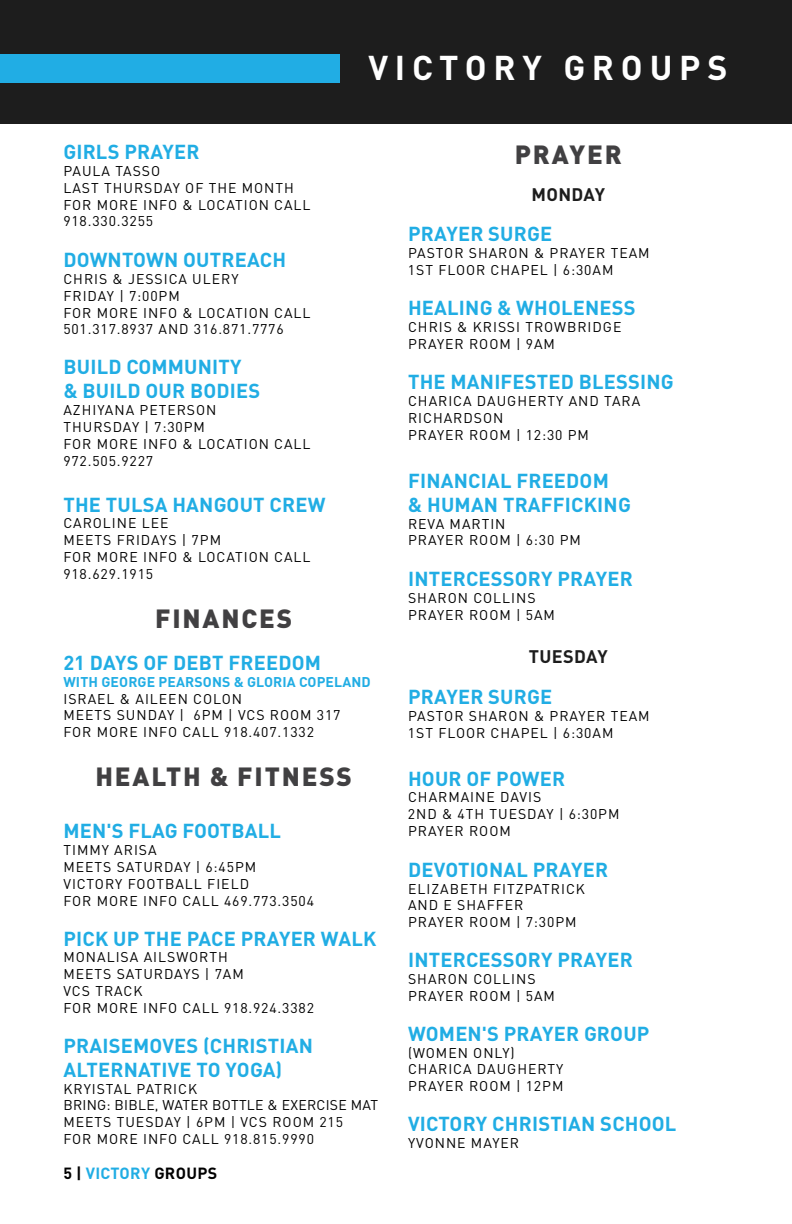
<style>
.page{position:relative;width:792px;height:1224px;background:#fff}
.page>*{position:absolute;margin:0;border:0;box-sizing:border-box;transform-origin:0 0}
.t1{font:700 34px "DINOT";letter-spacing:.2em;color:#fff}
.t2{font:900 26px "DINOT";letter-spacing:.07em;color:#414042}
.t3{font:700 20px/24px "DINOT";letter-spacing:.01em;color:#21ade4}
.t4{font:700 18px "DINOT";letter-spacing:.02em;color:#1d1d1d}
.t5{font:700 16px "DINOT";letter-spacing:.02em;color:#000}
.t6{font:14px/16.8px "DINOT";letter-spacing:.07em;color:#000}
.t7{font:700 14px "DINOT";letter-spacing:.01em;color:#21ade4}
.s1{color:#21ade4}
</style>
<div class="page">
<div style="left:0;top:0;width:792px;height:124px;background:#1d1d1d"></div>
<div style="left:0;top:54px;width:340px;height:29px;background:#21ade4"></div>
<h1 class="t1" style="left:368px;top:45px;width:361px">VICTORY GROUPS</h1>
<h3 class="t3" style="left:63px;top:139px;width:138px">GIRLS PRAYER</h3>
<p class="t6" style="left:63px;top:162px;width:249px">PAULA TASSO<br>LAST THURSDAY OF THE MONTH<br>FOR MORE INFO &amp; LOCATION CALL<br>918.330.3255</p>
<h3 class="t3" style="left:63px;top:247px;width:224px">DOWNTOWN OUTREACH</h3>
<p class="t6" style="left:63px;top:270px;width:249px">CHRIS &amp; JESSICA ULERY<br>FRIDAY | 7:00PM<br>FOR MORE INFO &amp; LOCATION CALL<br>501.317.8937 AND 316.871.7776</p>
<h3 class="t3" style="left:63px;top:354px;width:198px">BUILD COMMUNITY &amp; BUILD OUR BODIES</h3>
<p class="t6" style="left:63px;top:401px;width:249px">AZHIYANA PETERSON<br>THURSDAY | 7:30PM<br>FOR MORE INFO &amp; LOCATION CALL<br>972.505.9227</p>
<h3 class="t3" style="left:63px;top:492px;width:264px">THE TULSA HANGOUT CREW</h3>
<p class="t6" style="left:63px;top:514px;width:249px">CAROLINE LEE<br>MEETS FRIDAYS | 7PM<br>FOR MORE INFO &amp; LOCATION CALL<br>918.629.1915</p>
<h2 class="t2" style="left:155px;top:601px;width:138px">FINANCES</h2>
<h3 class="t3" style="left:63px;top:650px;width:259px">21 DAYS OF DEBT FREEDOM</h3>
<p class="t7" style="left:63px;top:672px;width:309px">WITH GEORGE PEARSONS &amp; GLORIA COPELAND</p>
<p class="t6" style="left:63px;top:690px;width:279px">ISRAEL &amp; AILEEN COLON<br>MEETS SUNDAY | 6PM | VCS ROOM 317<br>FOR MORE INFO CALL 918.407.1332</p>
<h2 class="t2" style="left:95px;top:759px;width:258px">HEALTH &amp; FITNESS</h2>
<h3 class="t3" style="left:63px;top:818px;width:219px">MEN'S FLAG FOOTBALL</h3>
<p class="t6" style="left:63px;top:841px;width:252px">TIMMY ARISA<br>MEETS SATURDAY | 6:45PM<br>VICTORY FOOTBALL FIELD<br>FOR MORE INFO CALL 469.773.3504</p>
<h3 class="t3" style="left:63px;top:926px;width:315px">PICK UP THE PACE PRAYER WALK</h3>
<p class="t6" style="left:63px;top:948px;width:252px">MONALISA AILSWORTH<br>MEETS SATURDAYS | 7AM<br>VCS TRACK<br>FOR MORE INFO CALL 918.924.3382</p>
<h3 class="t3" style="left:63px;top:1033px;width:251px">PRAISEMOVES (CHRISTIAN<br>ALTERNATIVE TO YOGA)</h3>
<p class="t6" style="left:63px;top:1080px;width:316px">KRYISTAL PATRICK<br>BRING: BIBLE, WATER BOTTLE &amp; EXERCISE MAT<br>MEETS TUESDAY | 6PM | VCS ROOM 215<br>FOR MORE INFO CALL 918.815.9990</p>
<p class="t5" style="left:63px;top:1162px;width:155px">5 | <span class="s1">VICTORY</span> GROUPS</p>
<h2 class="t2" style="left:515px;top:137px;width:108px">PRAYER</h2>
<p class="t4" style="left:532px;top:183px;width:75px">MONDAY</p>
<h3 class="t3" style="left:408px;top:221px;width:146px">PRAYER SURGE</h3>
<p class="t6" style="left:408px;top:244px;width:243px">PASTOR SHARON &amp; PRAYER TEAM<br>1ST FLOOR CHAPEL | 6:30AM</p>
<h3 class="t3" style="left:408px;top:295px;width:229px">HEALING &amp; WHOLENESS</h3>
<p class="t6" style="left:408px;top:318px;width:215px">CHRIS &amp; KRISSI TROWBRIDGE<br>PRAYER ROOM | 9AM</p>
<h3 class="t3" style="left:408px;top:369px;width:267px">THE MANIFESTED BLESSING</h3>
<p class="t6" style="left:408px;top:392px;width:234px">CHARICA DAUGHERTY AND TARA<br>RICHARDSON<br>PRAYER ROOM | 12:30 PM</p>
<h3 class="t3" style="left:408px;top:468px;width:224px">FINANCIAL FREEDOM<br>&amp; HUMAN TRAFFICKING</h3>
<p class="t6" style="left:408px;top:515px;width:174px">REVA MARTIN<br>PRAYER ROOM | 6:30 PM</p>
<h3 class="t3" style="left:408px;top:566px;width:226px">INTERCESSORY PRAYER</h3>
<p class="t6" style="left:408px;top:589px;width:148px">SHARON COLLINS<br>PRAYER ROOM | 5AM</p>
<p class="t4" style="left:529px;top:644px;width:80px">TUESDAY</p>
<h3 class="t3" style="left:408px;top:684px;width:146px">PRAYER SURGE</h3>
<p class="t6" style="left:408px;top:707px;width:243px">PASTOR SHARON &amp; PRAYER TEAM<br>1ST FLOOR CHAPEL | 6:30AM</p>
<h3 class="t3" style="left:408px;top:766px;width:159px">HOUR OF POWER</h3>
<p class="t6" style="left:408px;top:788px;width:213px">CHARMAINE DAVIS<br>2ND &amp; 4TH TUESDAY | 6:30PM<br>PRAYER ROOM</p>
<h3 class="t3" style="left:408px;top:857px;width:202px">DEVOTIONAL PRAYER</h3>
<p class="t6" style="left:408px;top:880px;width:179px">ELIZABETH FITZPATRICK<br>AND E SHAFFER<br>PRAYER ROOM | 7:30PM</p>
<h3 class="t3" style="left:408px;top:947px;width:226px">INTERCESSORY PRAYER</h3>
<p class="t6" style="left:408px;top:970px;width:148px">SHARON COLLINS<br>PRAYER ROOM | 5AM</p>
<h3 class="t3" style="left:408px;top:1021px;width:243px">WOMEN'S PRAYER GROUP</h3>
<p class="t6" style="left:408px;top:1044px;width:157px">(WOMEN ONLY)<br>CHARICA DAUGHERTY<br>PRAYER ROOM | 12PM</p>
<h3 class="t3" style="left:408px;top:1111px;width:270px">VICTORY CHRISTIAN SCHOOL</h3>
<p class="t6" style="left:408px;top:1134px;width:113px">YVONNE MAYER</p>
</div>
